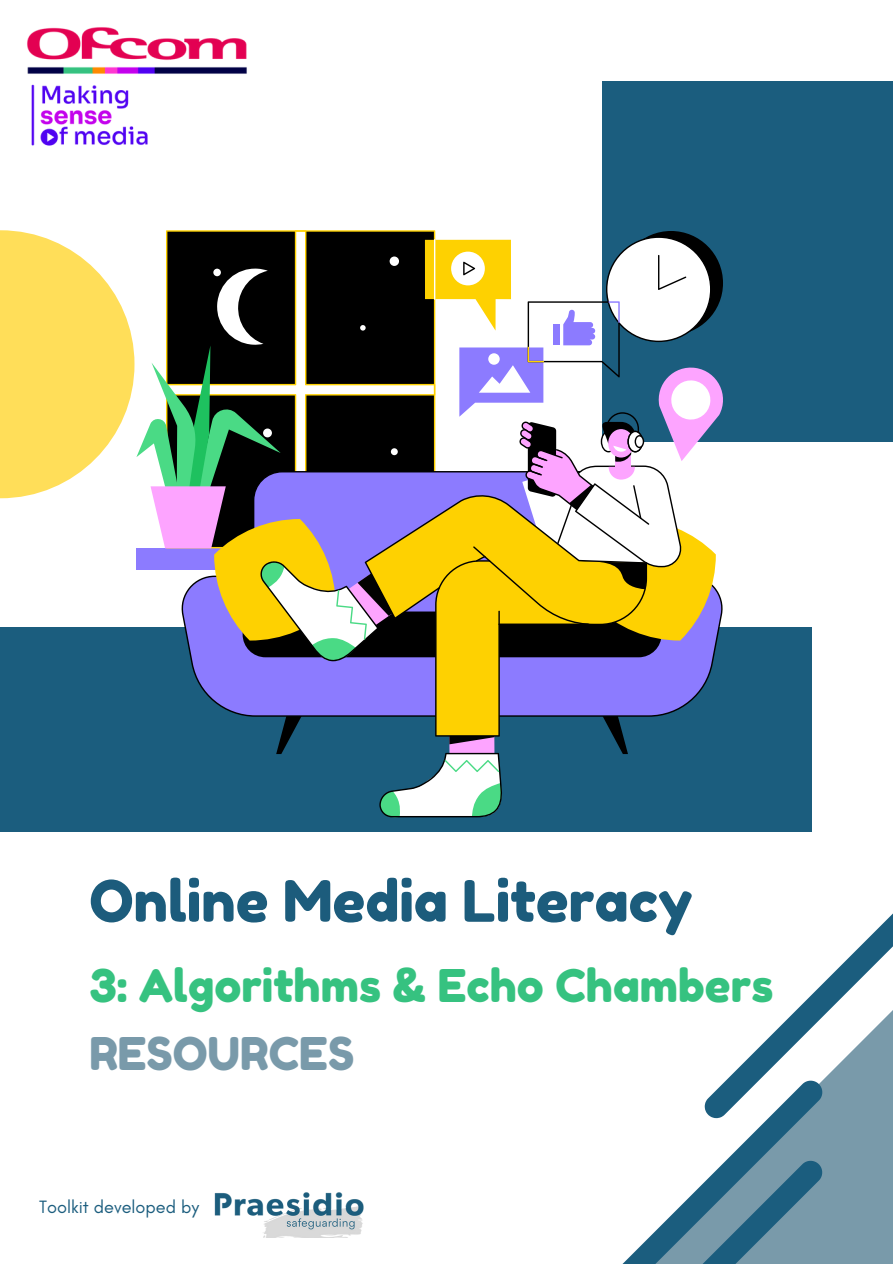
<style>
.page{position:relative;width:893px;height:1264px;background:#fff}
.page>*{position:absolute;margin:0;border:0;box-sizing:border-box;transform-origin:0 0}
.t1{font:57px "Fredoka One";color:#1c5c7c}
.t2{font:45px "Fredoka One";color:#36c280}
.t3{font:45px "Fredoka One";color:#799aaa}
.t4{font:18.15px "Glacial Indifference";color:#1b5d7e}
</style>
<div class="page">
<div style="left:602px;top:81px;width:290px;height:360px;background:#1b5d7e"></div>
<div style="left:0;top:627px;width:811px;height:204px;background:#1b5d7e"></div>
<svg style="left:0;top:230px;width:134px;height:268px;fill:#ffde59"></svg>
<svg style="left:136px;top:236px;width:593px;height:582px"></svg>
<svg style="left:623px;top:914px;width:269px;height:349px"></svg>
<img style="left:214px;top:1192px;width:150px;height:44px">
<img style="left:27px;top:27px;width:220px;height:47px">
<img style="left:31px;top:84px;width:117px;height:62px">
<p class="t1" style="left:89px;top:866px;width:604px">Online Media Literacy</p>
<p class="t2" style="left:89px;top:958px;width:685px">3: Algorithms &amp; Echo Chambers</p>
<p class="t3" style="left:89px;top:1026px;width:266px">RESOURCES</p>
<p class="t4" style="left:39px;top:1195px;width:161px">Toolkit developed by</p>
</div>
